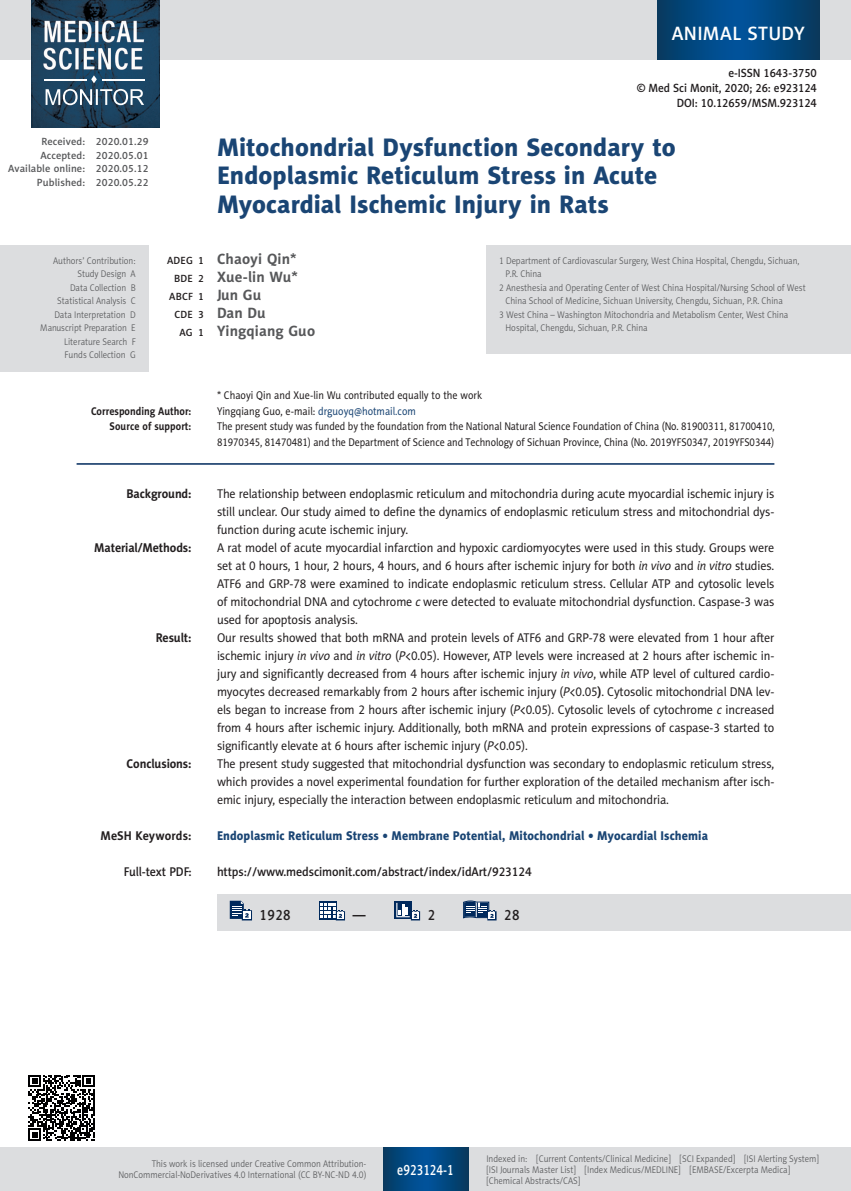
<style>
.page{position:relative;width:851px;height:1191px;background:#fff}
.page>*{position:absolute;margin:0;border:0;box-sizing:border-box;transform-origin:0 0}
.MSM_Tytul{font:25.5px/28.5px "Naomi Sans EFN Heavy";color:#1a4574}
.t1{font:19.5px "Naomi Sans EFN Medium";letter-spacing:.015em;color:#fff}
.MSM_Autorzy{font:700 15px "Naomi Sans EFN";letter-spacing:.01em;color:#57585a}
.MSM_e-PAGINA{font:15px "Naomi Sans EFN Medium";color:#fff;scale:.8 1}
.MSM_dane{font:15px "Naomi Sans EFN Medium";letter-spacing:.03em;color:#231f20;scale:.9 1}
.MSM_Summary_body{font:12.75px/18px "Naomi Sans EFN";letter-spacing:-.01em;color:#231f20;text-align:justify;scale:.95 1}
.MSM_keywords{font:12.75px "Naomi Sans EFN Heavy";letter-spacing:.005em;color:#1a4574;scale:.95 1}
.MSM_full_text_pdf{font:12.75px "Naomi Sans EFN Medium";letter-spacing:-.01em;color:#231f20;scale:.95 1}
.MSM_Summary_body-2{font:700 12.75px "Naomi Sans EFN";letter-spacing:-.01em;color:#231f20;scale:.95 1}
.MSM_keywords-2{font:700 12.75px "Naomi Sans EFN";letter-spacing:.005em;color:#231f20;scale:.95 1}
.MSM_full_text_pdf-2{font:12px "Naomi Sans EFN Medium";letter-spacing:-.01em;color:#231f20;scale:.95 1}
.MSM_Support{font:11.25px/15.8px "Naomi Sans EFN";letter-spacing:-.005em;color:#231f20;scale:.89 1}
.MSM_Adres{font:11.25px "Naomi Sans EFN";color:#231f20;scale:.9 1}
.MSM_Adres-2{font:700 11.25px "Naomi Sans EFN";color:#231f20;scale:.9 1}
.MSM_Support-2{font:700 11.25px "Naomi Sans EFN";letter-spacing:.005em;color:#231f20;scale:.89 1}
.t2{font:10.5px "Naomi Sans EFN Medium";letter-spacing:.01em;color:#57585a}
.MSM_Autorzy-2{font:10.5px "Naomi Sans EFN Medium";color:#231f20}
.MSM_Afiliacja{font:9.75px/13.5px "Naomi Sans EFN Light";color:#57585a;scale:.9 1}
.s1{font-family:"Naomi Sans EFN Medium";font-weight:400;font-size:10.5px;color:#231f20}
.s2{font-family:"Naomi Sans EFN";font-weight:700;font-size:15px;color:#57585a}
.s3{color:#1a4574}
.s4{font-style:italic}
.s5{font-weight:700}
</style>
<div class="page">
<div style="left:217px;top:894px;width:633px;height:36px;background:#dcdddf"></div>
<svg style="left:230px;top:900px;width:22px;height:20px"></svg>
<div style="left:319px;top:901px;width:17px;height:18px;background:#00295c"></div>
<svg style="left:320px;top:902px;width:25px;height:18px"></svg>
<div style="left:394px;top:901px;width:18px;height:18px;background:#00295c"></div>
<svg style="left:396px;top:903px;width:24px;height:17px"></svg>
<svg style="left:463px;top:900px;width:33px;height:20px"></svg>
<hr style="left:77px;top:463px;width:697px;height:2px;background:#00295c">
<div style="left:0;top:246px;width:148px;height:126px;background:#dcdddf"></div>
<div style="left:486px;top:246px;width:364px;height:108px;background:#dcdddf"></div>
<svg style="left:28px;top:1075px;width:67px;height:66px"></svg>
<div style="left:0;top:1148px;width:850px;height:43px;background:#dcdddf"></div>
<svg style="left:383px;top:1147px;width:85px;height:43px;background:#02477e"></svg>
<div style="left:0;top:0;width:850px;height:60px;background:#dcdddf"></div>
<img style="left:32px;top:0;width:127px;height:128px">
<img style="left:45px;top:79px;width:41px;height:1px">
<img style="left:103px;top:79px;width:41px;height:1px">
<svg style="left:91px;top:75px;width:6px;height:8px"></svg>
<img style="left:46px;top:89px;width:98px;height:16px">
<svg style="left:657px;top:0;width:162px;height:60px;background:#02477e"></svg>
<h2 class="t1" style="left:671px;top:22px;width:134px">ANIMAL STUDY</h2>
<p class="t2" style="left:41px;top:136px;width:109px">Received: 2020.01.29</p>
<p class="t2" style="left:40px;top:149px;width:110px">Accepted: 2020.05.01</p>
<p class="t2" style="left:8px;top:163px;width:142px">Available online: 2020.05.12</p>
<p class="t2" style="left:37px;top:176px;width:113px">Published: 2020.05.22</p>
<p class="MSM_Afiliacja" style="left:53px;top:254px;width:93px">Authors’ Contribution:</p>
<p class="MSM_Afiliacja" style="left:77px;top:267px;width:66px">Study Design A</p>
<p class="MSM_Afiliacja" style="left:70px;top:281px;width:74px">Data Collection B</p>
<p class="MSM_Afiliacja" style="left:57px;top:294px;width:89px">Statistical Analysis C</p>
<p class="MSM_Afiliacja" style="left:54px;top:308px;width:92px">Data Interpretation D</p>
<p class="MSM_Afiliacja" style="left:40px;top:321px;width:107px">Manuscript Preparation E</p>
<p class="MSM_Afiliacja" style="left:64px;top:335px;width:81px">Literature Search F</p>
<p class="MSM_Afiliacja" style="left:65px;top:348px;width:80px">Funds Collection G</p>
<p class="MSM_full_text_pdf-2" style="left:728px;top:66px;width:95px">e-ISSN 1643-3750</p>
<p class="MSM_full_text_pdf-2" style="left:636px;top:81px;width:191px">© Med Sci Monit, 2020; 26: e923124</p>
<p class="MSM_full_text_pdf-2" style="left:676px;top:96px;width:149px">DOI: 10.12659/MSM.923124</p>
<p class="MSM_Tytul" style="left:217px;top:132px;width:460px">Mitochondrial Dysfunction Secondary to<br>Endoplasmic Reticulum Stress in Acute<br>Myocardial Ischemic Injury in Rats</p>
<p class="MSM_Autorzy" style="left:167px;top:250px;width:131px"><span class="s1">ADEG 1</span> Chaoyi Qin*</p>
<p class="MSM_Autorzy" style="left:174px;top:268px;width:125px"><span class="s1">BDE 2</span> Xue-lin Wu*</p>
<p class="MSM_Autorzy-2" style="left:169px;top:290px;width:94px">ABCF 1 <span class="s2">Jun Gu</span></p>
<p class="MSM_Autorzy" style="left:174px;top:304px;width:92px"><span class="s1">CDE 3</span> Dan Du</p>
<p class="MSM_Autorzy" style="left:179px;top:322px;width:137px"><span class="s1">AG 1</span> Yingqiang Guo</p>
<p class="MSM_Afiliacja" style="left:505px;top:254px;width:328px;text-indent:-6px">1 Department of Cardiovascular Surgery, West China Hospital, Chengdu, Sichuan,<br>P.R. China</p>
<p class="MSM_Afiliacja" style="left:505px;top:281px;width:335px;text-indent:-6px">2 Anesthesia and Operating Center of West China Hospital/Nursing School of West<br>China School of Medicine, Sichuan University, Chengdu, Sichuan, P.R. China</p>
<p class="MSM_Afiliacja" style="left:505px;top:308px;width:316px;text-indent:-6px">3 West China – Washington Mitochondria and Metabolism Center, West China<br>Hospital, Chengdu, Sichuan, P.R. China</p>
<p class="MSM_Adres" style="left:217px;top:388px;width:296px">* Chaoyi Qin and Xue-lin Wu contributed equally to the work</p>
<p class="MSM_Adres-2" style="left:91px;top:404px;width:113px">Corresponding Author:</p>
<p class="MSM_Adres" style="left:217px;top:404px;width:222px">Yingqiang Guo, e-mail: <span class="s3">drguoyq@hotmail.com</span></p>
<p class="MSM_Support-2" style="left:110px;top:420px;width:93px">Source of support:</p>
<p class="MSM_Support" style="left:217px;top:419px;width:628px">The present study was funded by the foundation from the National Natural Science Foundation of China (No. 81900311, 81700410,<br>81970345, 81470481) and the Department of Science and Technology of Sichuan Province, China (No. 2019YFS0347, 2019YFS0344)</p>
<p class="MSM_Summary_body-2" style="left:126px;top:486px;width:70px">Background:</p>
<p class="MSM_Summary_body" style="left:217px;top:485px;width:588px">The relationship between endoplasmic reticulum and mitochondria during acute myocardial ischemic injury is still unclear. Our study aimed to define the dynamics of endoplasmic reticulum stress and mitochondrial dys&shy;function during acute ischemic injury.</p>
<p class="MSM_Summary_body-2" style="left:94px;top:540px;width:104px">Material/Methods:</p>
<p class="MSM_Summary_body" style="left:217px;top:539px;width:588px">A rat model of acute myocardial infarction and hypoxic cardiomyocytes were used in this study. Groups were set at 0 hours, 1 hour, 2 hours, 4 hours, and 6 hours after ischemic injury for both <span class="s4">in vivo</span> and <span class="s4">in vitro</span> studies.<br>ATF6 and GRP-78 were examined to indicate endoplasmic reticulum stress. Cellular ATP and cytosolic levels of mitochondrial DNA and cytochrome <span class="s4">c</span> were detected to evaluate mitochondrial dysfunction. Caspase-3 was used for apoptosis analysis.</p>
<p class="MSM_Summary_body-2" style="left:156px;top:630px;width:39px">Result:</p>
<p class="MSM_Summary_body" style="left:217px;top:629px;width:588px">Our results showed that both mRNA and protein levels of ATF6 and GRP-78 were elevated from 1 hour after ischemic injury <span class="s4">in vivo</span> and <span class="s4">in vitro</span> (<span class="s4">P</span>&lt;0.05). However, ATP levels were increased at 2 hours after ischemic in&shy;jury and significantly decreased from 4 hours after ischemic injury <span class="s4">in vivo</span>, while ATP level of cultured cardio&shy;myocytes decreased remarkably from 2 hours after ischemic injury (<span class="s4">P</span>&lt;0.05<span class="s5">)</span>. Cytosolic mitochondrial DNA lev&shy;els began to increase from 2 hours after ischemic injury (<span class="s4">P</span>&lt;0.05). Cytosolic levels of cytochrome <span class="s4">c</span> increased from 4 hours after ischemic injury. Additionally, both mRNA and protein expressions of caspase-3 started to significantly elevate at 6 hours after ischemic injury (<span class="s4">P</span>&lt;0.05).</p>
<p class="MSM_Summary_body-2" style="left:127px;top:756px;width:70px">Conclusions:</p>
<p class="MSM_Summary_body" style="left:217px;top:755px;width:588px">The present study suggested that mitochondrial dysfunction was secondary to endoplasmic reticulum stress, which provides a novel experimental foundation for further exploration of the detailed mechanism after isch&shy;emic injury, especially the interaction between endoplasmic reticulum and mitochondria.</p>
<p class="MSM_keywords-2" style="left:100px;top:828px;width:97px">MeSH Keywords:</p>
<p class="MSM_keywords" style="left:217px;top:828px;width:518px">Endoplasmic Reticulum Stress • Membrane Potential, Mitochondrial • Myocardial Ischemia</p>
<p class="MSM_full_text_pdf" style="left:124px;top:864px;width:73px">Full-text PDF:</p>
<p class="MSM_full_text_pdf" style="left:217px;top:864px;width:333px">https://www.medscimonit.com/abstract/index/idArt/923124</p>
<p class="MSM_dane" style="left:259px;top:906px;width:36px">1928</p>
<p class="MSM_dane" style="left:352px;top:906px;width:16px">—</p>
<p class="MSM_dane" style="left:427px;top:906px;width:10px">2</p>
<p class="MSM_dane" style="left:504px;top:906px;width:19px">28</p>
<p class="MSM_Afiliacja" style="left:118px;top:1158px;width:277px;line-height:11.2px;text-align:right">This work is licensed under Creative Common Attribution-<br>NonCommercial-NoDerivatives 4.0 International (CC BY-NC-ND 4.0)</p>
<p class="MSM_e-PAGINA" style="left:397px;top:1160px;width:72px">e923124-1</p>
<p class="MSM_Afiliacja" style="left:486px;top:1152px;width:371px;line-height:11.2px">Indexed in: [Current Contents/Clinical Medicine] [SCI Expanded] [ISI Alerting System] [ISI Journals Master List] [Index Medicus/MEDLINE] [EMBASE/Excerpta Medica] [Chemical Abstracts/CAS]</p>
</div>
